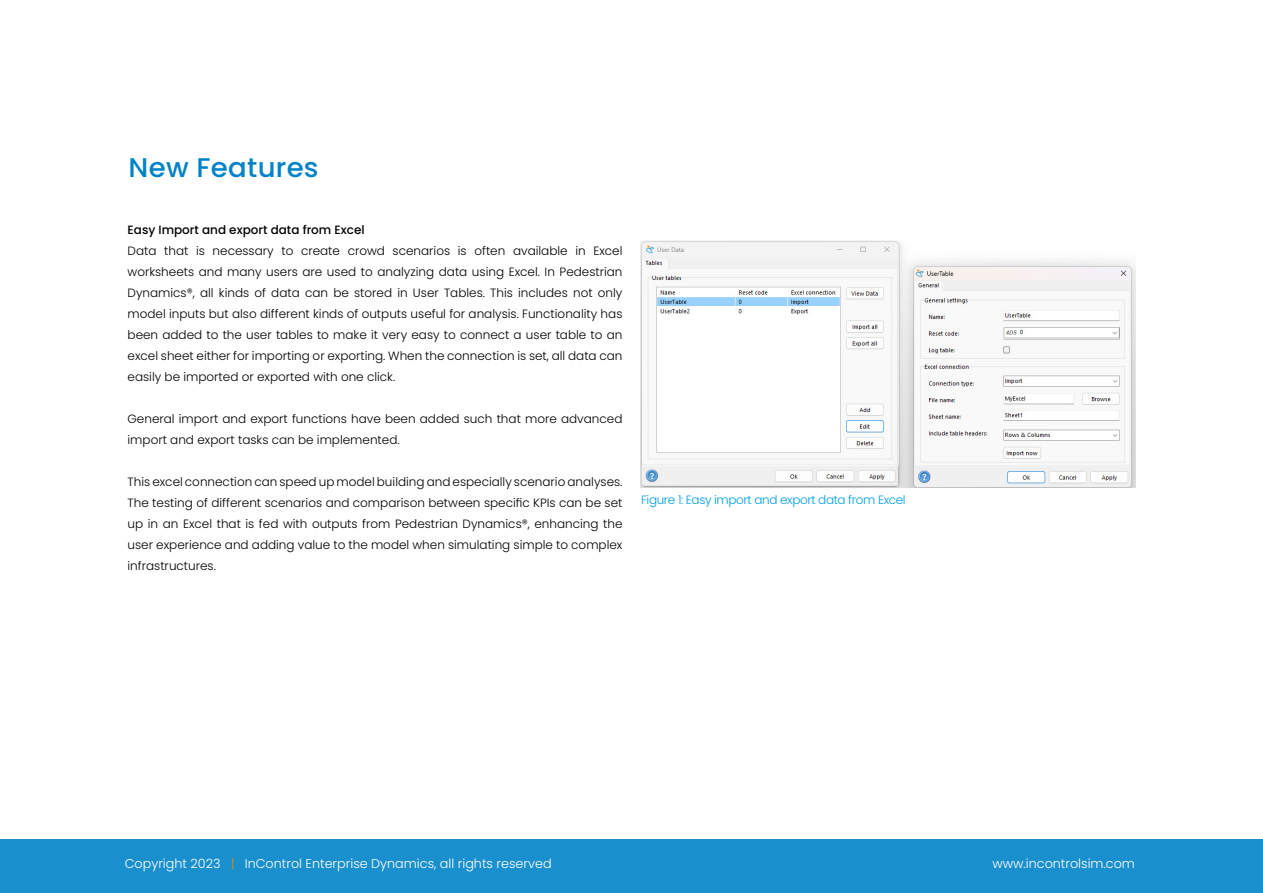
<style>
.page{position:relative;width:1263px;height:893px;background:#fff}
.page>*{position:absolute;margin:0;border:0;box-sizing:border-box;transform-origin:0 0}
.t1{font:500 27px "Poppins";letter-spacing:.01em;color:#0083c8}
.t2{font:300 12.75px "Poppins";color:#fff}
.t3{font:300 12px/21px "Poppins";color:#000;text-align:justify}
.t4{font:300 12px "Poppins";letter-spacing:-.03em;color:#009ee0}
.t5{font:500 12px "Poppins";color:#000}
.s1{color:#ef8400}
</style>
<div class="page">
<div style="left:0;top:840px;width:1263px;height:53px;background:#1a8fcd"></div>
<img style="left:640px;top:240px;width:495px;height:248px">
<h1 class="t1" style="left:129px;top:152px;width:191px">New Features</h1>
<p class="t5" style="left:128px;top:223px;width:238px">Easy Import and export data from Excel</p>
<p class="t3" style="left:128px;top:240px;width:496px">Data that is necessary to create crowd scenarios is often available in Excel worksheets and many users are used to analyzing data using Excel. In Pedestrian Dynamics®, all kinds of data can be stored in User Tables. This includes not only model inputs but also different kinds of outputs useful for analysis. Functionality has been added to the user tables to make it very easy to connect a user table to an excel sheet either for importing or exporting. When the connection is set, all data can easily be imported or exported with one click.</p>
<p class="t3" style="left:128px;top:408px;width:496px">General import and export functions have been added such that more advanced import and export tasks can be implemented.</p>
<p class="t3" style="left:128px;top:471px;width:496px">This excel connection can speed up model building and especially scenario analyses.<br>The testing of different scenarios and comparison between specific KPIs can be set up in an Excel that is fed with outputs from Pedestrian Dynamics®, enhancing the user experience and adding value to the model when simulating simple to complex infrastructures.</p>
<p class="t4" style="left:641px;top:493px;width:266px">Figure 1: Easy import and export data from Excel</p>
<p class="t2" style="left:125px;top:856px;width:428px">Copyright 2023 <span class="s1">|</span> InControl Enterprise Dynamics, all rights reserved</p>
<p class="t2" style="left:992px;top:856px;width:144px">www.incontrolsim.com</p>
</div>
